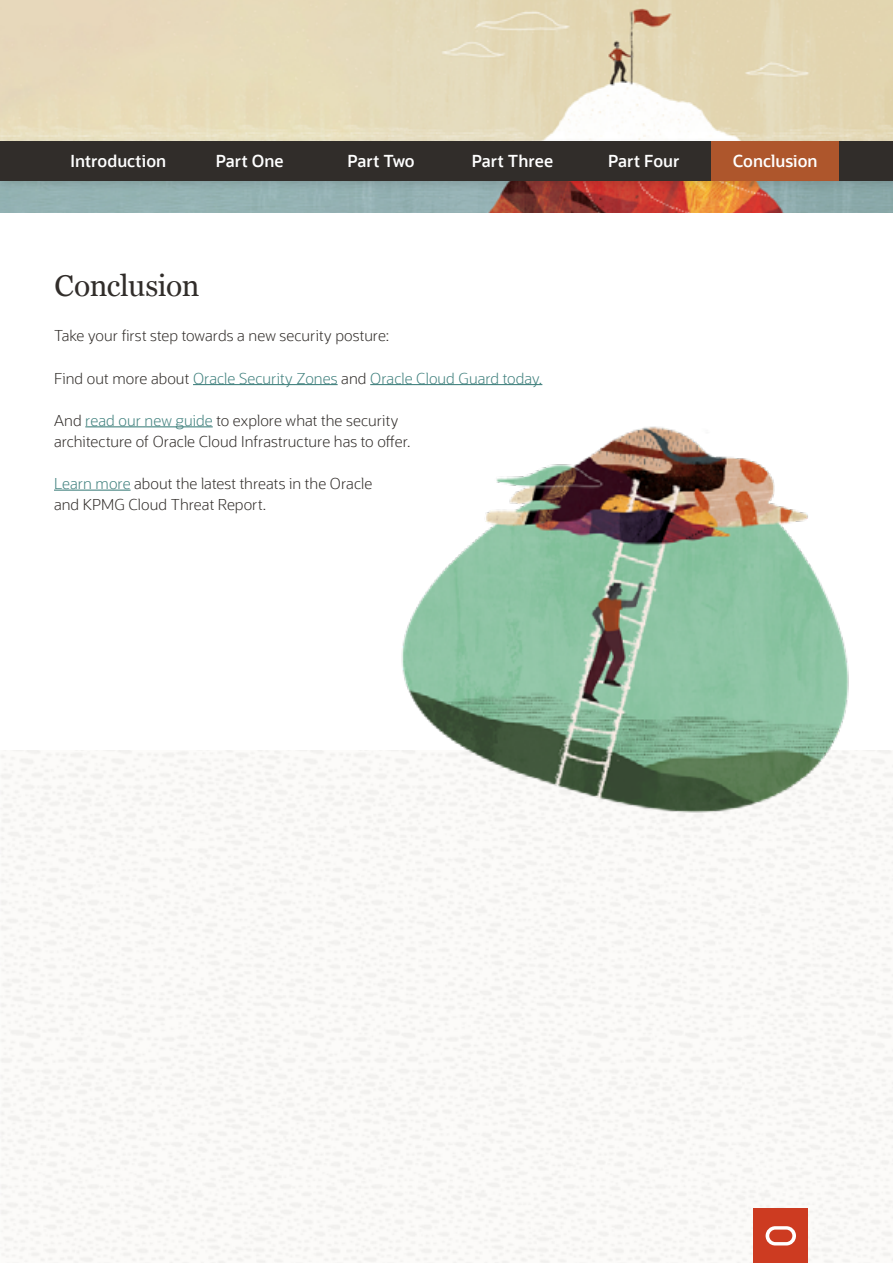
<style>
.page{position:relative;width:893px;height:1263px;background:#fff}
.page>*{position:absolute;margin:0;border:0;box-sizing:border-box;transform-origin:0 0}
.Title_20_24{font:30px "Georgia";letter-spacing:-.02em;color:#312d2a}
.Body_10_14{font:600 16.5px "Oracle Sans";color:#fff}
.Body_10_14-2{font:300 15px/21px "Oracle Sans";color:#312d2a}
.Body_10_14-3{font:300 15px "Oracle Sans";letter-spacing:.005em;color:#41817e}
.s1{color:#312d2a}
.s2{color:#41817e}
</style>
<div class="page">
<img style="left:0;top:0;width:893px;height:213px">
<hr style="left:193px;top:384px;width:145px;height:1px;background:#41817e">
<hr style="left:370px;top:384px;width:172px;height:1px;background:#41817e">
<hr style="left:85px;top:426px;width:128px;height:1px;background:#41817e">
<hr style="left:54px;top:490px;width:77px;height:1px;background:#41817e">
<img style="left:0;top:750px;width:893px;height:513px">
<img style="left:386px;top:426px;width:478px;height:409px">
<div style="left:754px;top:1209px;width:54px;height:54px;background:#cd3b21"></div>
<svg style="left:766px;top:1226px;width:30px;height:19px"></svg>
<div style="left:0;top:137px;width:893px;height:55px;background:#000;opacity:.12"></div>
<div style="left:0;top:141px;width:893px;height:39px;background:#312d2a"></div>
<div style="left:711px;top:141px;width:128px;height:39px;background:#ae562c"></div>
<p class="Body_10_14" style="left:70px;top:151px;width:97px">Introduction</p>
<p class="Body_10_14" style="left:216px;top:151px;width:69px">Part One</p>
<p class="Body_10_14" style="left:347px;top:151px;width:69px">Part Two</p>
<p class="Body_10_14" style="left:472px;top:151px;width:83px">Part Three</p>
<p class="Body_10_14" style="left:608px;top:151px;width:73px">Part Four</p>
<p class="Body_10_14" style="left:733px;top:151px;width:86px">Conclusion</p>
<p class="Title_20_24" style="left:55px;top:263px;width:146px">Conclusion</p>
<p class="Body_10_14-2" style="left:54px;top:326px;width:337px">Take your first step towards a new security posture:</p>
<p class="Body_10_14-3" style="left:54px;top:369px;width:490px"><span class="s1">Find out more about</span> Oracle Security Zones <span class="s1">and</span> Oracle Cloud Guard today.</p>
<p class="Body_10_14-2" style="left:54px;top:410px;width:358px">And <span class="s2">read our new guide</span> to explore what the security architecture of Oracle Cloud Infrastructure has to offer.</p>
<p class="Body_10_14-2" style="left:54px;top:473px;width:320px"><span class="s2">Learn more</span> about the latest threats in the Oracle and KPMG Cloud Threat Report.</p>
</div>
